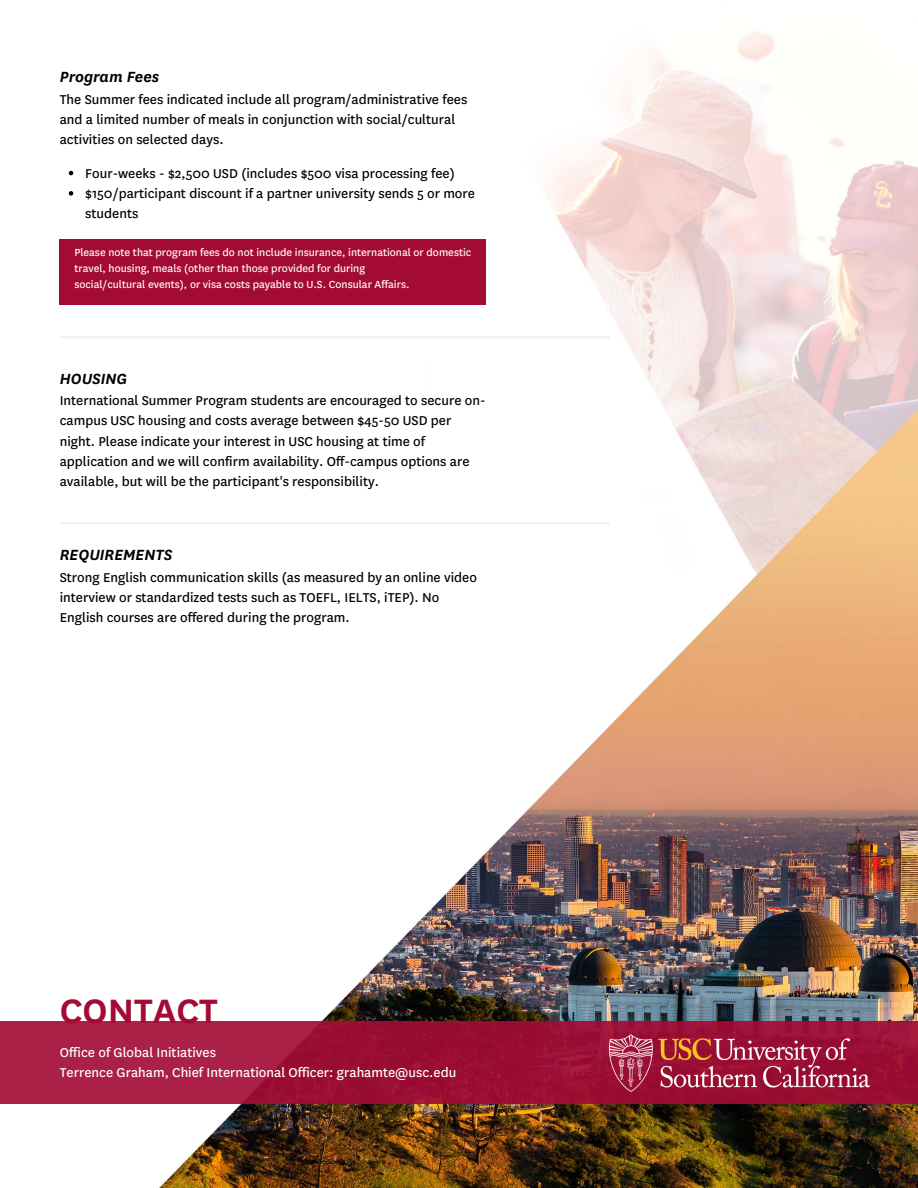
<style>
.page{position:relative;width:918px;height:1188px;background:#fff}
.page>*{position:absolute;margin:0;border:0;box-sizing:border-box;transform-origin:0 0}
.t1{font:600 39.6px "National";color:#a30b35}
.t2{font:italic 600 17.25px "National";color:#000}
.t3{font:15px/20.2px "National";color:#000}
.t4{font:15px/20.2px "National";color:#fff}
.t5{font:12px/15.8px "National";color:#fff}
</style>
<div class="page">
<img style="left:0;top:32px;width:918px;height:1156px">
<div style="left:60px;top:239px;width:426px;height:66px;background:#a30b35"></div>
<svg style="left:60px;top:336px;width:550px;height:2px"></svg>
<svg style="left:60px;top:522px;width:550px;height:2px"></svg>
<div style="left:0;top:1022px;width:918px;height:82px;background:linear-gradient(to right,#a91e44,#950a2f)"></div>
<img style="left:610px;top:1035px;width:260px;height:56px">
<svg style="left:69px;top:171px;width:4px;height:4px"></svg>
<svg style="left:69px;top:191px;width:4px;height:5px"></svg>
<p class="t2" style="left:60px;top:65px;width:101px">Program Fees</p>
<p class="t3" style="left:60px;top:88px;width:409px">The Summer fees indicated include all program/administrative fees and a limited number of meals in conjunction with social/cultural activities on selected days.</p>
<p class="t3" style="left:85px;top:162px;width:391px">Four-weeks - $2,500 USD (includes $500 visa processing fee) $150/participant discount if a partner university sends 5 or more students</p>
<p class="t5" style="left:74px;top:244px;width:398px">Please note that program fees do not include insurance, international or domestic travel, housing, meals (other than those provided for during<br>social/cultural events), or visa costs payable to U.S. Consular Affairs.</p>
<p class="t2" style="left:60px;top:367px;width:69px">HOUSING</p>
<p class="t3" style="left:60px;top:390px;width:427px">International Summer Program students are encouraged to secure on&shy;campus USC housing and costs average between $45-50 USD per night. Please indicate your interest in USC housing at time of application and we will confirm availability. Off-campus options are available, but will be the participant's responsibility.</p>
<p class="t2" style="left:60px;top:544px;width:114px">REQUIREMENTS</p>
<p class="t3" style="left:60px;top:566px;width:419px">Strong English communication skills (as measured by an online video interview or standardized tests such as TOEFL, IELTS, iTEP). No<br>English courses are offered during the program.</p>
<h1 class="t1" style="left:60px;top:984px;width:160px">CONTACT</h1>
<p class="t4" style="left:60px;top:1042px;width:398px">Office of Global Initiatives<br>Terrence Graham, Chief International Officer: grahamte@usc.edu</p>
</div>
